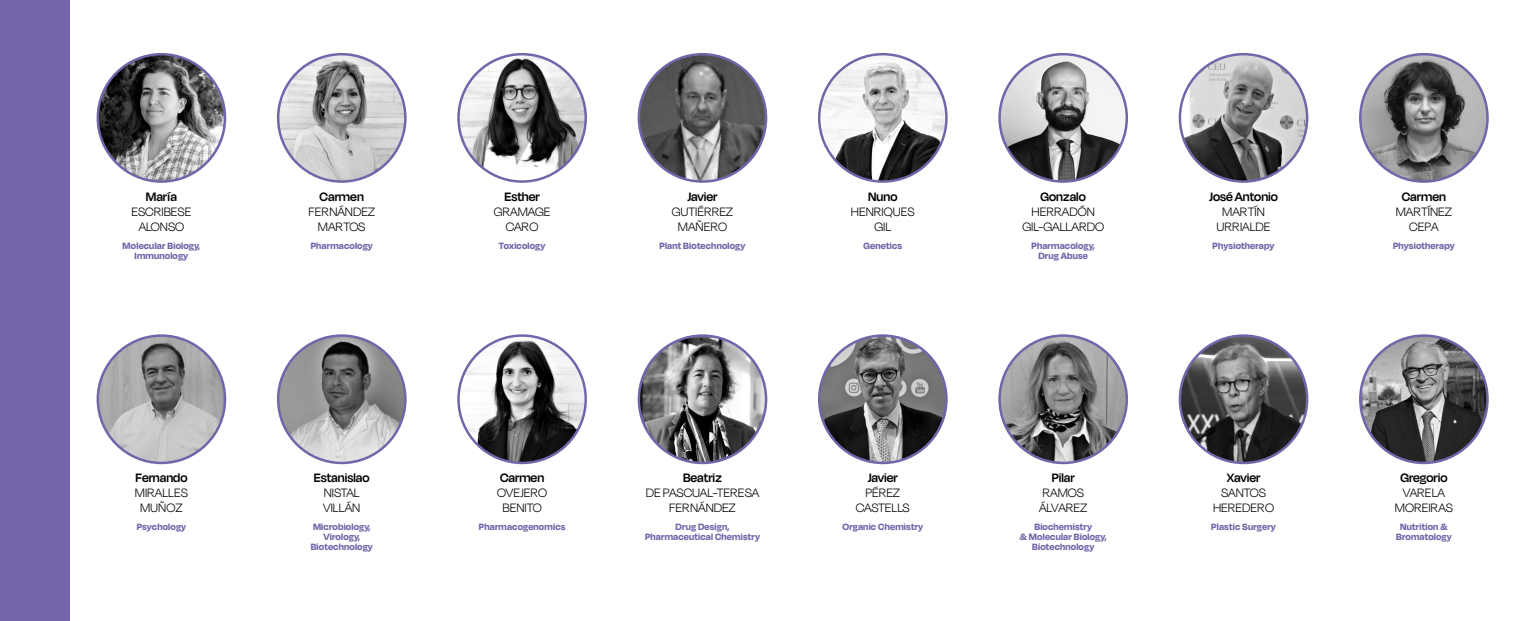
<style>
.page{position:relative;width:1538px;height:621px;background:#fff}
.page>*{position:absolute;margin:0;border:0;box-sizing:border-box;transform-origin:0 0}
.t1{font:300 14px/14.9px "Degular Display";color:#000;text-align:center}
.t2{font:600 14px "Degular Display";color:#000}
.t3{font:700 10.5px/10px "Degular Display";letter-spacing:.02em;color:#7464a9;text-align:center}
</style>
<div class="page">
<img style="left:1180px;top:54px;width:127px;height:127px;border-radius:64px">
<img style="left:639px;top:54px;width:127px;height:127px;border-radius:64px">
<img style="left:98px;top:335px;width:127px;height:127px;border-radius:64px">
<img style="left:98px;top:54px;width:127px;height:127px;border-radius:64px">
<img style="left:1360px;top:54px;width:127px;height:127px;border-radius:64px">
<img style="left:639px;top:337px;width:127px;height:125px">
<img style="left:999px;top:54px;width:128px;height:127px;border-radius:64px">
<img style="left:819px;top:54px;width:127px;height:127px;border-radius:64px">
<img style="left:278px;top:335px;width:127px;height:127px;border-radius:64px">
<img style="left:819px;top:335px;width:127px;height:127px;border-radius:64px">
<img style="left:458px;top:54px;width:128px;height:127px;border-radius:64px">
<img style="left:999px;top:335px;width:128px;height:127px;border-radius:64px">
<img style="left:1180px;top:335px;width:127px;height:127px;border-radius:64px">
<img style="left:458px;top:335px;width:128px;height:127px;border-radius:64px">
<img style="left:1360px;top:335px;width:127px;height:127px;border-radius:64px">
<div style="left:0;top:0;width:69px;height:620px;background:#7464a9"></div>
<img style="left:278px;top:54px;width:127px;height:127px;border-radius:64px">
<h1 class="t2" style="left:146px;top:188px;width:33px">María</h1>
<h1 class="t1" style="left:131px;top:203px;width:62px">ESCRIBESE<br>ALONSO</h1>
<p class="t3" style="left:123px;top:240px;width:79px">Molecular Biology,<br>Immunology</p>
<h1 class="t2" style="left:135px;top:469px;width:54px">Fernando</h1>
<h1 class="t1" style="left:135px;top:484px;width:55px">MIRALLES<br>MUÑOZ</h1>
<p class="t3" style="left:137px;top:521px;width:51px">Psychology</p>
<h1 class="t2" style="left:320px;top:188px;width:46px">Carmen</h1>
<h1 class="t1" style="left:308px;top:203px;width:68px">FERNÁNDEZ<br>MARTOS</h1>
<p class="t3" style="left:311px;top:240px;width:64px">Pharmacology</p>
<h1 class="t2" style="left:314px;top:469px;width:57px">Estanislao</h1>
<h1 class="t1" style="left:323px;top:484px;width:39px;text-align:left">NISTAL<br>VILLÁN</h1>
<p class="t3" style="left:311px;top:521px;width:64px">Microbiology,<br>Virology,<br>Biotechnology</p>
<h1 class="t2" style="left:504px;top:188px;width:37px">Esther</h1>
<h1 class="t1" style="left:494px;top:203px;width:58px">GRAMAGE<br>CARO</h1>
<p class="t3" style="left:499px;top:240px;width:48px">Toxicology</p>
<h1 class="t2" style="left:687px;top:188px;width:32px">Javier</h1>
<h1 class="t1" style="left:672px;top:203px;width:63px">GUTIÉRREZ<br>MAÑERO</h1>
<p class="t3" style="left:659px;top:240px;width:87px">Plant Biotechnology</p>
<h1 class="t2" style="left:868px;top:188px;width:31px">Nuno</h1>
<h1 class="t1" style="left:851px;top:203px;width:65px">HENRIQUES<br>GIL</h1>
<p class="t3" style="left:863px;top:240px;width:40px">Genetics</p>
<h1 class="t2" style="left:500px;top:469px;width:46px">Carmen</h1>
<h1 class="t1" style="left:497px;top:484px;width:52px">OVEJERO<br>BENITO</h1>
<p class="t3" style="left:479px;top:521px;width:88px">Pharmacogenomics</p>
<h1 class="t2" style="left:683px;top:469px;width:40px">Beatriz</h1>
<h1 class="t1" style="left:646px;top:484px;width:115px">DE PASCUAL-TERESA<br>FERNÁNDEZ</h1>
<p class="t3" style="left:645px;top:521px;width:116px">Drug Design,<br>Pharmaceutical Chemistry</p>
<h1 class="t2" style="left:868px;top:469px;width:32px">Javier</h1>
<h1 class="t1" style="left:856px;top:484px;width:55px">PÉREZ<br>CASTELLS</h1>
<p class="t3" style="left:842px;top:521px;width:82px">Organic Chemistry</p>
<h1 class="t2" style="left:1040px;top:188px;width:47px">Gonzalo</h1>
<h1 class="t1" style="left:1022px;top:203px;width:83px">HERRADÓN<br>GIL-GALLARDO</h1>
<p class="t3" style="left:1031px;top:240px;width:65px">Pharmacology,<br>Drug Abuse</p>
<h1 class="t2" style="left:1052px;top:469px;width:24px">Pilar</h1>
<h1 class="t1" style="left:1039px;top:484px;width:50px;text-align:left">RAMOS<br>ÁLVAREZ</h1>
<p class="t3" style="left:1020px;top:521px;width:88px">Biochemistry<br>&amp; Molecular Biology,<br>Biotechnology</p>
<h1 class="t2" style="left:1209px;top:188px;width:70px">José Antonio</h1>
<h1 class="t1" style="left:1216px;top:203px;width:55px">MARTÍN<br>URRIALDE</h1>
<p class="t3" style="left:1212px;top:240px;width:63px">Physiotherapy</p>
<h1 class="t2" style="left:1227px;top:469px;width:35px">Xavier</h1>
<h1 class="t1" style="left:1213px;top:484px;width:62px">SANTOS<br>HEREDERO</h1>
<p class="t3" style="left:1211px;top:521px;width:66px">Plastic Surgery</p>
<h1 class="t2" style="left:1402px;top:188px;width:46px">Carmen</h1>
<h1 class="t1" style="left:1396px;top:203px;width:58px">MARTÍNEZ<br>CEPA</h1>
<p class="t3" style="left:1393px;top:240px;width:63px">Physiotherapy</p>
<h1 class="t2" style="left:1400px;top:469px;width:49px">Gregorio</h1>
<h1 class="t1" style="left:1395px;top:484px;width:60px">VARELA<br>MOREIRAS</h1>
<p class="t3" style="left:1396px;top:521px;width:57px">Nutrition &amp;<br>Bromatology</p>
</div>
